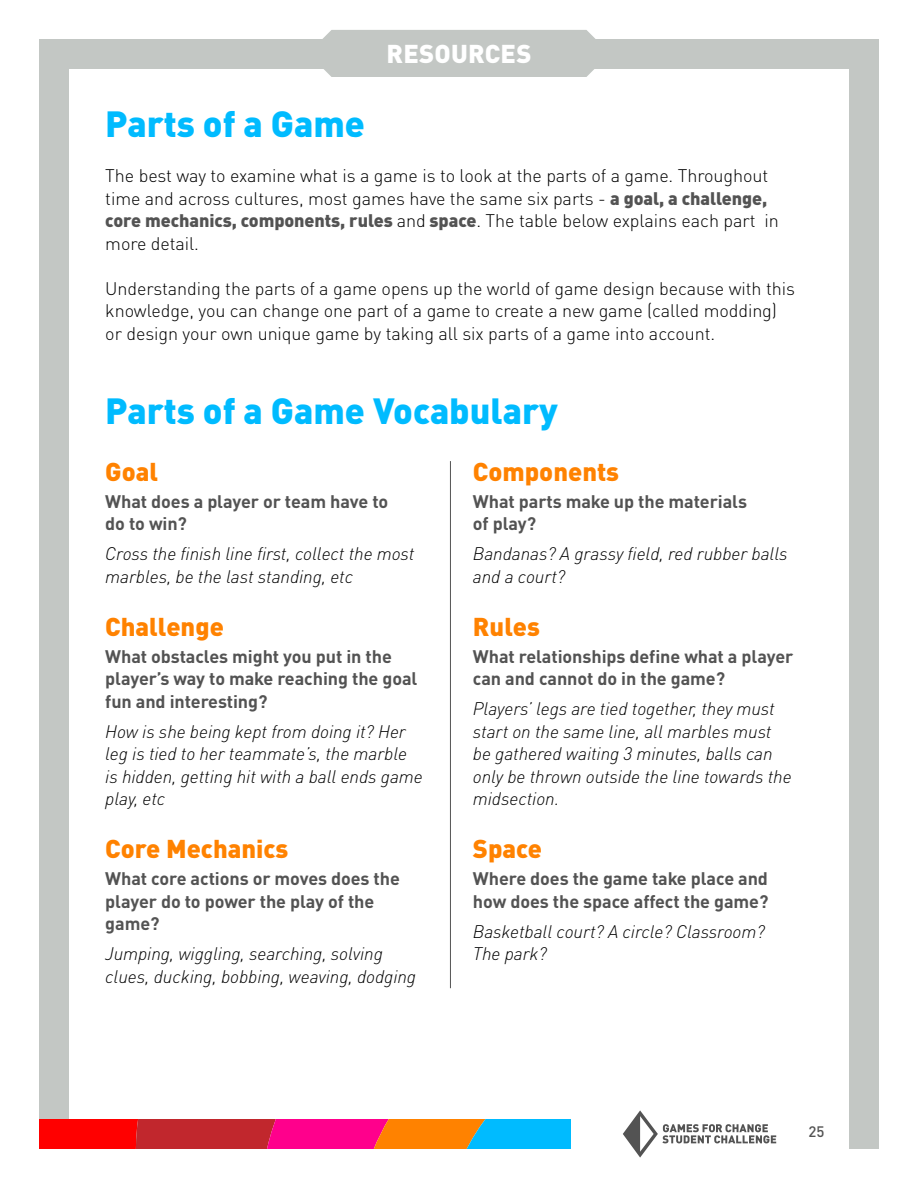
<style>
.page{position:relative;width:918px;height:1188px;background:#fff}
.page>*{position:absolute;margin:0;border:0;box-sizing:border-box;transform-origin:0 0}
.t1{font:900 36px "DIN Pro";color:#0bf}
.t2{font:900 25.5px "DIN Pro";color:#ff8200}
.t3{font:900 25.5px "DIN Pro";letter-spacing:.01em;color:#fff}
.t4{font:italic 300 18px/22.5px "DIN Pro";letter-spacing:-.005em;color:#000}
.t5{font:300 18px/22.5px "DIN Pro";letter-spacing:-.005em;color:#000}
.t6{font:700 18px/22.5px "DIN Pro";letter-spacing:-.005em;color:#535353}
.t7{font:500 15px "DIN Pro";color:#535353}
.s1{font-weight:900;color:#535353}
</style>
<div class="page">
<div style="left:39px;top:39px;width:840px;height:1110px;border:30px solid #c3c7c4"></div>
<div style="left:570px;top:1118px;width:279px;height:32px;background:#fff"></div>
<svg style="left:39px;top:1119px;width:531px;height:30px;background:#c24255"></svg>
<svg style="left:623px;top:1110px;width:153px;height:48px"></svg>
<div style="left:314px;top:30px;width:290px;height:47px;background:#c3c7c4"></div>
<hr style="left:450px;top:461px;width:1px;height:527px;background:#535353">
<h2 class="t3" style="left:387px;top:32px;width:146px">RESOURCES</h2>
<h1 class="t1" style="left:105px;top:93px;width:261px">Parts of a Game</h1>
<p class="t5" style="left:105px;top:163px;width:675px">The best way to examine what is a game is to look at the parts of a game. Throughout time and across cultures, most games have the same six parts - <span class="s1">a goal, a challenge, core mechanics, components, rules</span> and <span class="s1">space</span>. The table below explains each part in more detail.</p>
<p class="t5" style="left:105px;top:275px;width:691px">Understanding the parts of a game opens up the world of game design because with this knowledge, you can change one part of a game to create a new game (called modding) or design your own unique game by taking all six parts of a game into account.</p>
<h1 class="t1" style="left:105px;top:380px;width:454px">Parts of a Game Vocabulary</h1>
<h2 class="t2" style="left:105px;top:449px;width:54px">Goal</h2>
<p class="t6" style="left:105px;top:488px;width:285px">What does a player or team have to do to win?</p>
<p class="t4" style="left:105px;top:541px;width:311px">Cross the finish line first, collect the most marbles, be the last standing, etc</p>
<h2 class="t2" style="left:105px;top:605px;width:120px">Challenge</h2>
<p class="t6" style="left:105px;top:643px;width:314px">What obstacles might you put in the player’s way to make reaching the goal fun and interesting?</p>
<p class="t4" style="left:105px;top:718px;width:319px">How is she being kept from doing it? Her leg is tied to her teammate’s, the marble is hidden, getting hit with a ball ends game play, etc</p>
<h2 class="t2" style="left:105px;top:827px;width:184px">Core Mechanics</h2>
<p class="t6" style="left:105px;top:865px;width:296px">What core actions or moves does the player do to power the play of the game?</p>
<p class="t4" style="left:105px;top:941px;width:312px">Jumping, wiggling, searching, solving clues, ducking, bobbing, weaving, dodging</p>
<h2 class="t2" style="left:473px;top:449px;width:148px">Components</h2>
<p class="t6" style="left:473px;top:488px;width:276px">What parts make up the materials of play?</p>
<p class="t4" style="left:473px;top:541px;width:316px">Bandanas? A grassy field, red rubber balls and a court?</p>
<h2 class="t2" style="left:473px;top:605px;width:68px">Rules</h2>
<p class="t6" style="left:473px;top:643px;width:322px">What relationships define what a player can and cannot do in the game?</p>
<p class="t4" style="left:473px;top:696px;width:320px">Players’ legs are tied together, they must start on the same line, all marbles must be gathered waiting 3 minutes, balls can only be thrown outside the line towards the midsection.</p>
<h2 class="t2" style="left:473px;top:827px;width:71px">Space</h2>
<p class="t6" style="left:473px;top:865px;width:297px">Where does the game take place and how does the space affect the game?</p>
<p class="t4" style="left:473px;top:919px;width:293px">Basketball court? A circle? Classroom?<br>The park?</p>
<p class="t7" style="left:808px;top:1119px;width:17px">25</p>
</div>
